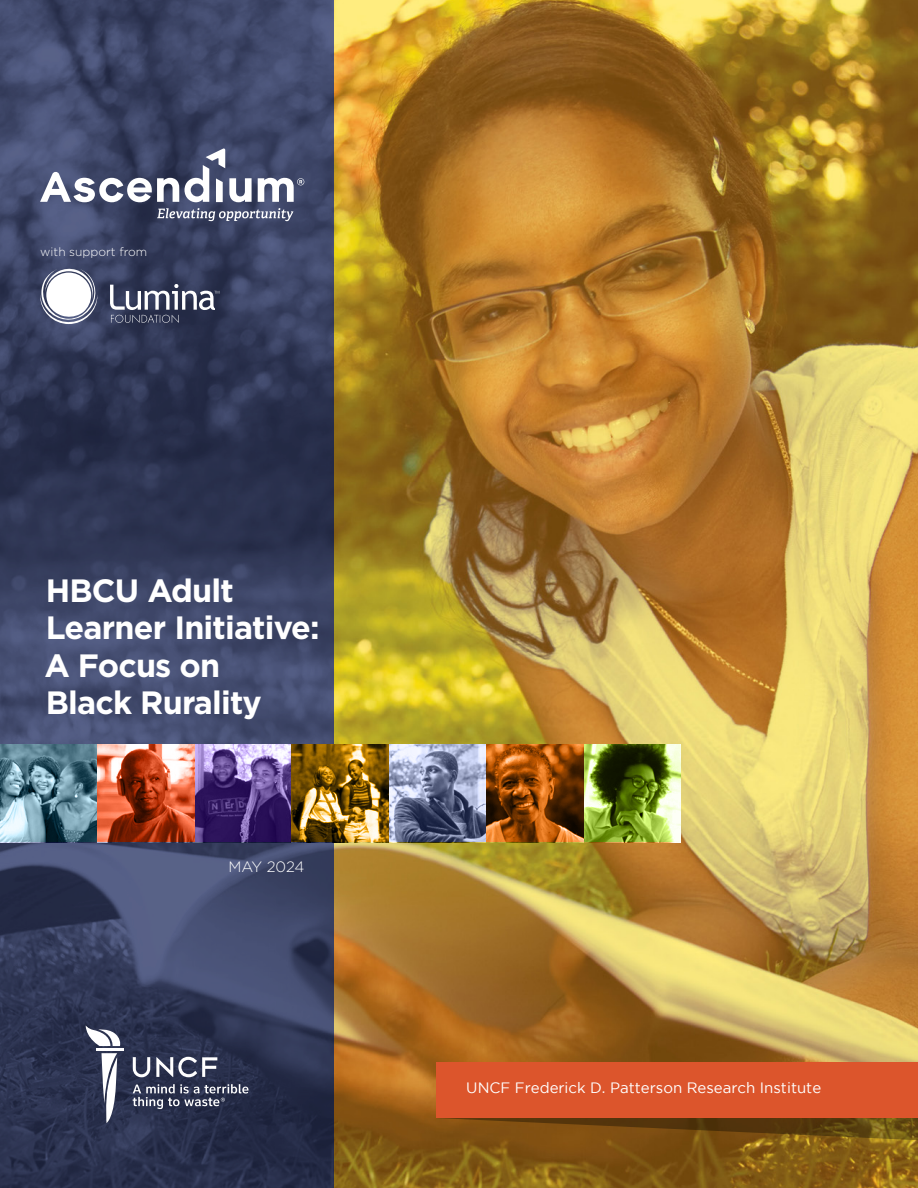
<style>
.page{position:relative;width:918px;height:1188px;background:#fff}
.page>*{position:absolute;margin:0;border:0;box-sizing:border-box;transform-origin:0 0}
.t1{font:700 32.25px/37.5px "Gotham";letter-spacing:-.025em;color:#fff}
.t2{font:15px "Gotham";color:#fff}
.t3{font:300 15px "Gotham";letter-spacing:-.01em;color:#fff}
.t4{font:300 12px "Gotham";color:#fff}
</style>
<div class="page">
<img style="left:334px;top:0;width:584px;height:1188px">
<svg style="left:0;top:0;width:334px;height:1188px;background:#383f5f"></svg>
<svg style="left:436px;top:1118px;width:482px;height:23px;background:#6e4910"></svg>
<div style="left:436px;top:1063px;width:482px;height:55px;background:#dc552c"></div>
<img style="left:194px;top:745px;width:97px;height:97px">
<svg style="left:583px;top:745px;width:98px;height:97px;background:#7b9041"></svg>
<svg style="left:97px;top:745px;width:97px;height:97px;background:#c46345"></svg>
<svg style="left:389px;top:745px;width:97px;height:97px;background:#828ba9"></svg>
<svg style="left:291px;top:745px;width:98px;height:97px;background:#957126"></svg>
<svg style="left:486px;top:745px;width:97px;height:97px;background:#90480d"></svg>
<svg style="left:0;top:745px;width:97px;height:97px;background:#678c9b"></svg>
<svg style="left:102px;top:1053px;width:15px;height:70px"></svg>
<hr style="left:96px;top:1048px;width:28px;height:3px;background:#fff">
<svg style="left:133px;top:1057px;width:17px;height:20px"></svg>
<svg style="left:156px;top:1057px;width:61px;height:20px"></svg>
<svg style="left:86px;top:1025px;width:35px;height:21px"></svg>
<svg style="left:133px;top:1084px;width:116px;height:25px;background:#54596f"></svg>
<svg style="left:185px;top:148px;width:67px;height:54px"></svg>
<svg style="left:40px;top:171px;width:139px;height:31px"></svg>
<svg style="left:157px;top:208px;width:136px;height:13px;background:#727890"></svg>
<svg style="left:258px;top:178px;width:46px;height:24px"></svg>
<svg style="left:40px;top:268px;width:59px;height:58px"></svg>
<svg style="left:110px;top:284px;width:109px;height:39px;background:#5a6076"></svg>
<p class="t4" style="left:40px;top:245px;width:109px">with support from</p>
<p class="t1" style="left:44px;top:571px;width:277px">HBCU Adult<br>Learner Initiative:<br>A Focus on<br>Black Rurality</p>
<p class="t3" style="left:228px;top:859px;width:78px">MAY 2024</p>
<p class="t2" style="left:466px;top:1079px;width:356px">UNCF Frederick D. Patterson Research Institute</p>
</div>
